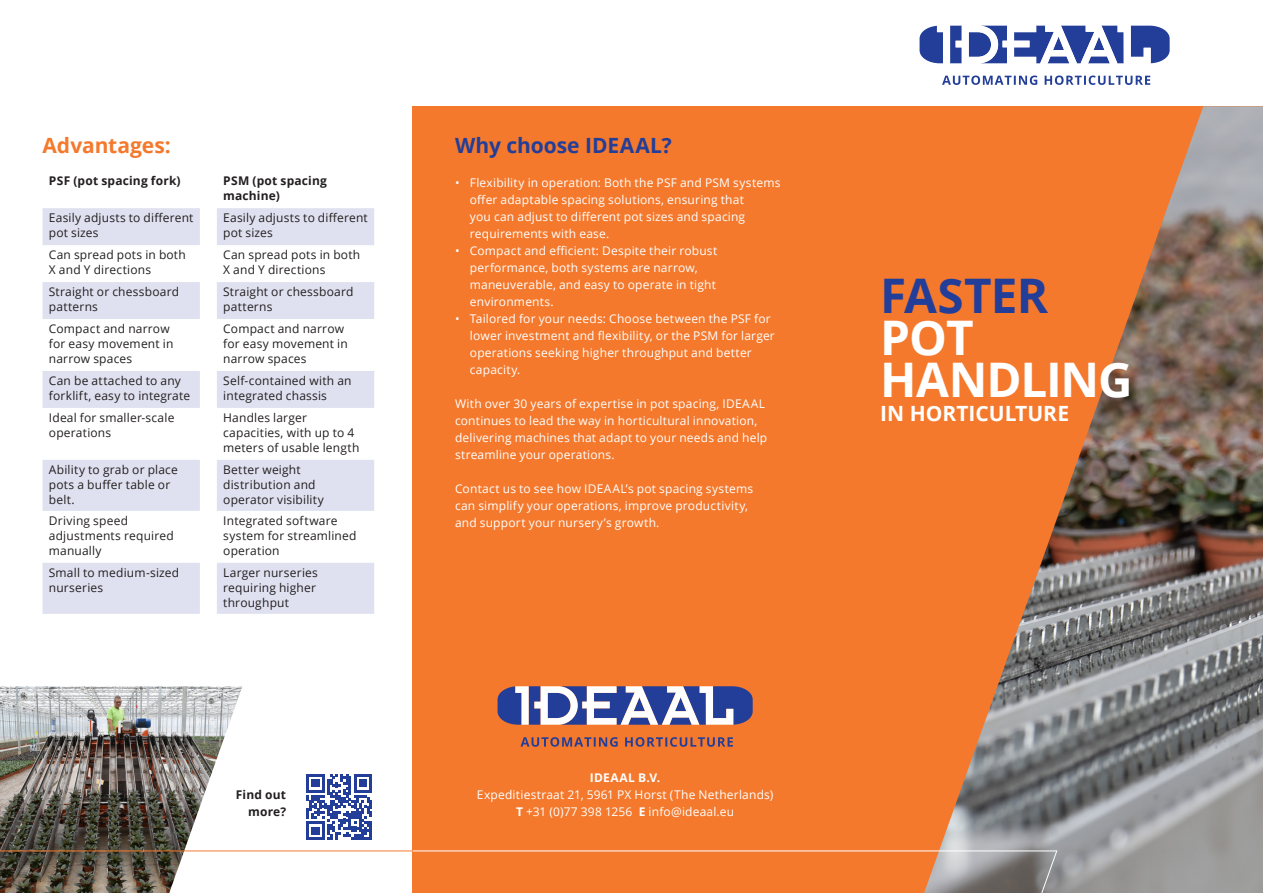
<style>
.page{position:relative;width:1263px;height:893px;background:#fff}
.page>*{position:absolute;margin:0;border:0;box-sizing:border-box;transform-origin:0 0}
.t1{font:700 47.7px/41.8px "Open Sans";letter-spacing:-.025em;color:#fff}
.t2{font:700 47.7px "Open Sans";letter-spacing:-.02em;color:#233e98}
.t3{font:700 21px "Open Sans";color:#233e98}
.t4{font:700 21px "Open Sans";color:#fff}
.t5{font:700 21px "Open Sans";color:#f4792d}
.t6{font:12px/17px "Open Sans";letter-spacing:.015em;color:#fff}
.t7{font:12px/15px "Open Sans";letter-spacing:.015em;color:#231f20}
.t8{font:700 12px/15px "Open Sans";letter-spacing:.015em;color:#231f20}
.t9{font:700 12px "Open Sans";letter-spacing:.03em;color:#fff}
.s1{font-weight:700}
</style>
<div class="page">
<div style="left:838px;top:106px;width:425px;height:787px;background:#f4792d"></div>
<div style="left:412px;top:106px;width:426px;height:787px;background:#f4792d"></div>
<img style="left:939px;top:106px;width:324px;height:787px">
<svg style="left:919px;top:26px;width:251px;height:37px"></svg>
<svg style="left:942px;top:75px;width:208px;height:10px"></svg>
<svg style="left:497px;top:686px;width:256px;height:39px;background:#7f87b7"></svg>
<svg style="left:520px;top:737px;width:213px;height:10px"></svg>
<img style="left:0;top:686px;width:242px;height:207px">
<svg style="left:412px;top:850px;width:646px;height:43px"></svg>
<svg style="left:43px;top:208px;width:331px;height:406px"></svg>
<svg style="left:306px;top:774px;width:66px;height:66px"></svg>
<hr style="left:0;top:850px;width:412px;height:1px;background:#f4792d">
<h2 class="t5" style="left:43px;top:131px;width:130px">Advantages:</h2>
<p class="t8" style="left:49px;top:173px;width:133px">PSF (pot spacing fork)</p>
<p class="t8" style="left:223px;top:173px;width:105px">PSM (pot spacing machine)</p>
<p class="t7" style="left:49px;top:210px;width:146px">Easily adjusts to different pot sizes</p>
<p class="t7" style="left:223px;top:210px;width:146px">Easily adjusts to different pot sizes</p>
<p class="t7" style="left:49px;top:247px;width:138px">Can spread pots in both<br>X and Y directions</p>
<p class="t7" style="left:223px;top:247px;width:138px">Can spread pots in both<br>X and Y directions</p>
<p class="t7" style="left:49px;top:284px;width:132px">Straight or chessboard patterns</p>
<p class="t7" style="left:223px;top:284px;width:132px">Straight or chessboard patterns</p>
<p class="t7" style="left:49px;top:321px;width:126px">Compact and narrow for easy movement in narrow spaces</p>
<p class="t7" style="left:223px;top:321px;width:126px">Compact and narrow for easy movement in narrow spaces</p>
<p class="t7" style="left:49px;top:373px;width:143px">Can be attached to any forklift, easy to integrate</p>
<p class="t7" style="left:223px;top:373px;width:130px">Self-contained with an integrated chassis</p>
<p class="t7" style="left:49px;top:410px;width:127px">Ideal for smaller-scale operations</p>
<p class="t7" style="left:223px;top:410px;width:138px">Handles larger capacities, with up to 4 meters of usable length</p>
<p class="t7" style="left:49px;top:461px;width:130px">Ability to grab or place pots a buffer table or belt.</p>
<p class="t7" style="left:223px;top:461px;width:102px">Better weight distribution and operator visibility</p>
<p class="t7" style="left:49px;top:513px;width:126px">Driving speed adjustments required manually</p>
<p class="t7" style="left:223px;top:513px;width:135px">Integrated software system for streamlined operation</p>
<p class="t7" style="left:49px;top:564px;width:132px">Small to medium-sized nurseries</p>
<p class="t7" style="left:223px;top:564px;width:96px">Larger nurseries requiring higher throughput</p>
<p class="t8" style="left:236px;top:786px;width:52px;line-height:17px;text-align:right">Find out more?</p>
<h2 class="t3" style="left:455px;top:131px;width:218px">Why choose IDEAAL?</h2>
<p class="t6" style="left:470px;top:174px;width:312px;text-indent:-15px">• Flexibility in operation: Both the PSF and PSM systems offer adaptable spacing solutions, ensuring that<br>you can adjust to different pot sizes and spacing requirements with ease.</p>
<p class="t6" style="left:470px;top:242px;width:249px;text-indent:-15px">• Compact and efficient: Despite their robust performance, both systems are narrow, maneuverable, and easy to operate in tight environments.</p>
<p class="t6" style="left:470px;top:310px;width:306px;text-indent:-15px">• Tailored for your needs: Choose between the PSF for lower investment and flexibility, or the PSM for larger operations seeking higher throughput and better capacity.</p>
<p class="t6" style="left:455px;top:395px;width:314px">With over 30 years of expertise in pot spacing, IDEAAL continues to lead the way in horticultural innovation, delivering machines that adapt to your needs and help streamline your operations.</p>
<p class="t6" style="left:455px;top:480px;width:300px">Contact us to see how IDEAAL’s pot spacing systems can simplify your operations, improve productivity, and support your nursery’s growth.</p>
<p class="t9" style="left:590px;top:770px;width:72px">IDEAAL B.V.</p>
<p class="t6" style="left:477px;top:786px;width:298px;text-align:center">Expeditiestraat 21, 5961 PX Horst (The Netherlands)<br><span class="s1">T</span> +31 (0)77 398 1256 <span class="s1">E</span> info@ideaal.eu</p>
<h1 class="t2" style="left:880px;top:262px;width:169px">FASTER</h1>
<h1 class="t1" style="left:880px;top:315px;width:254px">POT<br>HANDLING</h1>
<h2 class="t4" style="left:880px;top:399px;width:190px">IN HORTICULTURE</h2>
</div>
